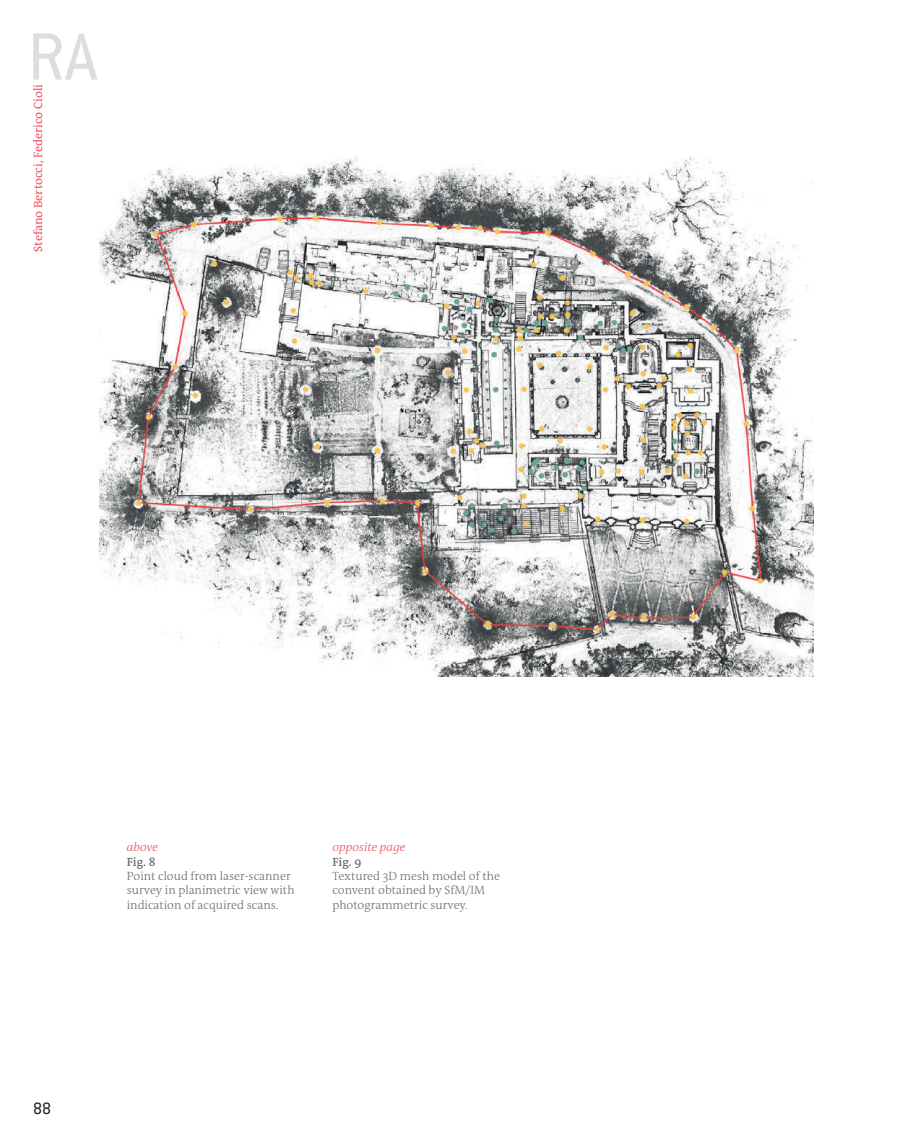
<style>
.page{position:relative;width:913px;height:1147px;background:#fff}
.page>*{position:absolute;margin:0;border:0;box-sizing:border-box;transform-origin:0 0}
.t1{font:73.35px "Conduit ITC";color:#dcdddf}
.t2{font:18px "Conduit ITC";color:#231f20}
.t3{font:300 12px/14.4px "The Antiqua B W3";color:#6c6d70}
.t4{font:12px "The Antiqua B W5 Plain";color:#ef525e}
.t5{font:italic 300 12px "The Antiqua B W3";color:#ef525e}
.t6{font:600 12px "The Antiqua B W6";color:#6c6d70}
</style>
<div class="page">
<img style="left:100px;top:157px;width:713px;height:519px">
<h1 class="t1" style="left:28px;top:12px;width:72px">RA</h1>
<p class="t4" style="left:30px;top:252px;width:169px;rotate:-90deg">Stefano Bertocci, Federico Cioli</p>
<h2 class="t2" style="left:33px;top:1097px;width:20px">88</h2>
<p class="t5" style="left:127px;top:839px;width:33px">above</p>
<p class="t6" style="left:127px;top:853px;width:30px">Fig. 8</p>
<p class="t3" style="left:127px;top:868px;width:169px">Point cloud from laser-scanner survey in planimetric view with indication of acquired scans.</p>
<p class="t5" style="left:332px;top:839px;width:75px">opposite page</p>
<p class="t6" style="left:332px;top:853px;width:31px">Fig. 9</p>
<p class="t3" style="left:332px;top:868px;width:169px">Textured 3D mesh model of the convent obtained by SfM/IM photogrammetric survey.</p>
</div>
